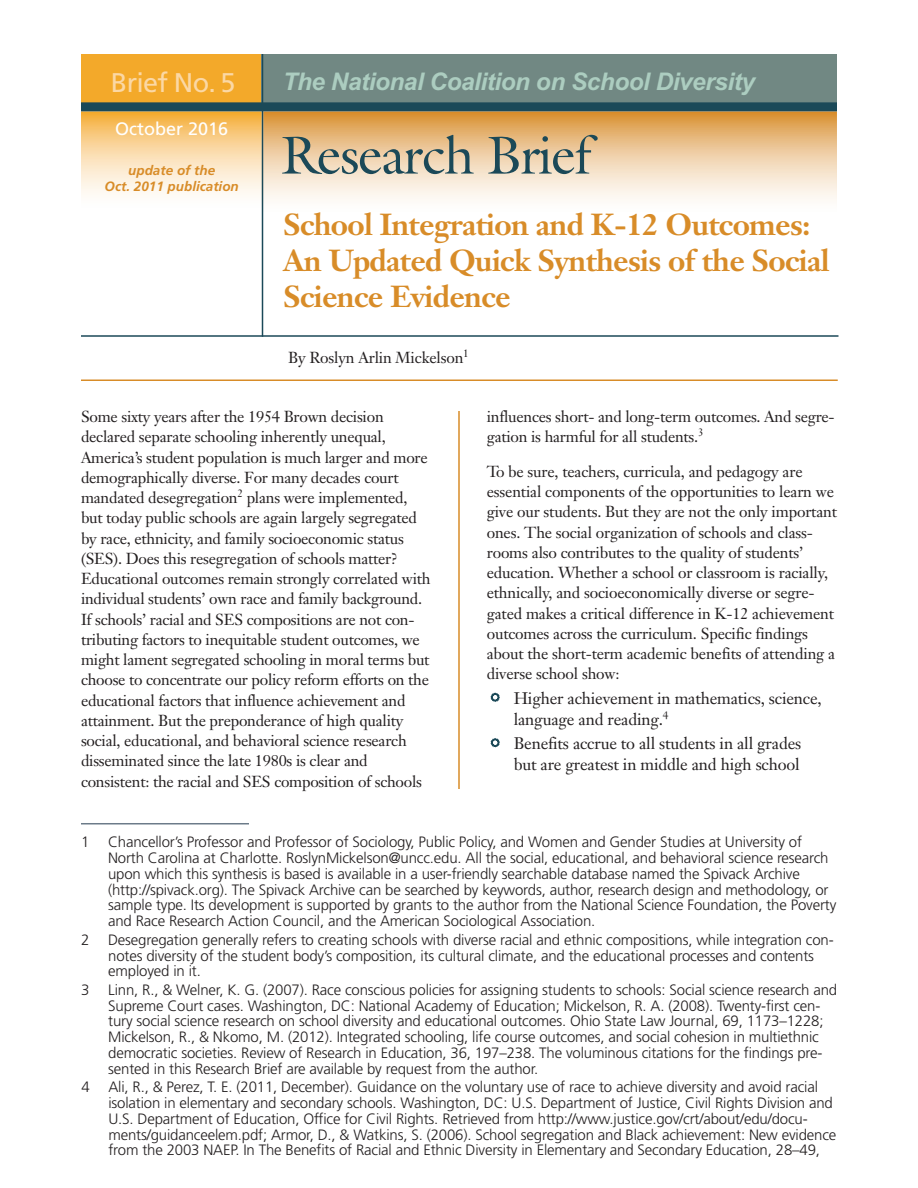
<style>
.page{position:relative;width:918px;height:1188px;background:#fff}
.page>*{position:absolute;margin:0;border:0;box-sizing:border-box;transform-origin:0 0}
.t1{font:54px "Galliard";letter-spacing:-.03em;color:#1b4958}
.t2{font:700 30px/36px "Janson Text";letter-spacing:-.02em;color:#d88c28}
.t3{font:27px "Frutiger";letter-spacing:-.03em;color:#fbd8a5}
.t4{font:italic 700 24.3px "Arial";letter-spacing:-.02em;color:#accdc0}
.t5{font:18px "Frutiger";color:#fff}
.t6{font:16.5px/20.2px "Janson Text";letter-spacing:-.01em;color:#231f20}
.t7{font:15.75px/20.2px "Janson Text";letter-spacing:-.015em;color:#231f20}
.t8{font:300 15px/15.8px "Frutiger";letter-spacing:-.01em;color:#231f20}
.t9{font:italic 700 13.5px/16.2px "Frutiger";color:#d88c28;text-align:center}
</style>
<div class="page">
<svg style="left:263px;top:111px;width:574px;height:101px"></svg>
<svg style="left:81px;top:111px;width:181px;height:96px"></svg>
<div style="left:81px;top:54px;width:181px;height:51px;background:#f3a92a"></div>
<div style="left:263px;top:54px;width:574px;height:48px;background:#718883"></div>
<hr style="left:262px;top:54px;width:1px;height:283px;background:#1b4958">
<hr style="left:81px;top:335px;width:757px;height:2px;background:#1b4958">
<hr style="left:81px;top:380px;width:757px;height:1px;background:#d88c28">
<div style="left:81px;top:102px;width:756px;height:9px;background:#1b4958"></div>
<hr style="left:458px;top:411px;width:2px;height:378px;background:#d88c28">
<hr style="left:81px;top:823px;width:168px;height:1px;background:#6c7b89">
<h3 class="t3" style="left:111px;top:71px;width:126px">Brief No. 5</h3>
<p class="t5" style="left:115px;top:122px;width:115px">October 2016</p>
<p class="t9" style="left:105px;top:163px;width:136px">update of the<br>Oct. 2011 publication</p>
<h3 class="t4" style="left:283px;top:66px;width:474px">The National Coalition on School Diversity</h3>
<h1 class="t1" style="left:280px;top:123px;width:312px">Research Brief</h1>
<h2 class="t2" style="left:284px;top:209px;width:548px">School Integration and K-12 Outcomes:<br>An Updated Quick Synthesis of the Social<br>Science Evidence</h2>
<p class="t7" style="left:288px;top:349px;width:182px">By Roslyn Arlin Mickelson<sup>1</sup></p>
<p class="t7" style="left:81px;top:408px;width:351px">Some sixty years after the 1954 Brown decision declared separate schooling inherently unequal, America’s student population is much larger and more demographically diverse. For many decades court mandated desegregation<sup>2</sup> plans were implemented, but today public schools are again largely segregated by race, ethnicity, and family socioeconomic status (SES). Does this resegregation of schools matter?<br>Educational outcomes remain strongly correlated with individual students’ own race and family background.<br>If schools’ racial and SES compositions are not con&shy;tributing factors to inequitable student outcomes, we might lament segregated schooling in moral terms but choose to concentrate our policy reform efforts on the educational factors that influence achievement and attainment. But the preponderance of high quality social, educational, and behavioral science research disseminated since the late 1980s is clear and consistent: the racial and SES composition of schools</p>
<p class="t7" style="left:487px;top:408px;width:349px">influences short- and long-term outcomes. And segre&shy;gation is harmful for all students.<sup>3</sup></p>
<p class="t7" style="left:487px;top:463px;width:352px">To be sure, teachers, curricula, and pedagogy are essential components of the opportunities to learn we give our students. But they are not the only important ones. The social organization of schools and class&shy;rooms also contributes to the quality of students’ education. Whether a school or classroom is racially, ethnically, and socioeconomically diverse or segre&shy;gated makes a critical difference in K-12 achievement outcomes across the curriculum. Specific findings about the short-term academic benefits of attending a diverse school show:</p>
<p class="t6" style="left:514px;top:690px;width:310px">Higher achievement in mathematics, science, language and reading.<sup>4</sup></p>
<p class="t6" style="left:514px;top:735px;width:289px">Benefits accrue to all students in all grades but are greatest in middle and high school</p>
<p class="t8" style="left:108px;top:835px;width:730px;text-indent:-27px">1 Chancellor’s Professor and Professor of Sociology, Public Policy, and Women and Gender Studies at University of North Carolina at Charlotte. RoslynMickelson@uncc.edu. All the social, educational, and behavioral science research upon which this synthesis is based is available in a user-friendly searchable database named the Spivack Archive (http://spivack.org). The Spivack Archive can be searched by keywords, author, research design and methodology, or sample type. Its development is supported by grants to the author from the National Science Foundation, the Poverty and Race Research Action Council, and the American Sociological Association.</p>
<p class="t8" style="left:108px;top:933px;width:727px;text-indent:-27px">2 Desegregation generally refers to creating schools with diverse racial and ethnic compositions, while integration con&shy;notes diversity of the student body’s composition, its cultural climate, and the educational processes and contents employed in it.</p>
<p class="t8" style="left:108px;top:983px;width:730px;text-indent:-27px">3 Linn, R., &amp; Welner, K. G. (2007). Race conscious policies for assigning students to schools: Social science research and Supreme Court cases. Washington, DC: National Academy of Education; Mickelson, R. A. (2008). Twenty-first cen&shy;tury social science research on school diversity and educational outcomes. Ohio State Law Journal, 69, 1173–1228; Mickelson, R., &amp; Nkomo, M. (2012). Integrated schooling, life course outcomes, and social cohesion in multiethnic democratic societies. Review of Research in Education, 36, 197–238. The voluminous citations for the findings pre&shy;sented in this Research Brief are available by request from the author.</p>
<p class="t8" style="left:108px;top:1080px;width:730px;text-indent:-27px">4 Ali, R., &amp; Perez, T. E. (2011, December). Guidance on the voluntary use of race to achieve diversity and avoid racial isolation in elementary and secondary schools. Washington, DC: U.S. Department of Justice, Civil Rights Division and U.S. Department of Education, Office for Civil Rights. Retrieved from http://www.justice.gov/crt/about/edu/docu&shy;ments/guidanceelem.pdf; Armor, D., &amp; Watkins, S. (2006). School segregation and Black achievement: New evidence from the 2003 NAEP. In The Benefits of Racial and Ethnic Diversity in Elementary and Secondary Education, 28–49,</p>
</div>
